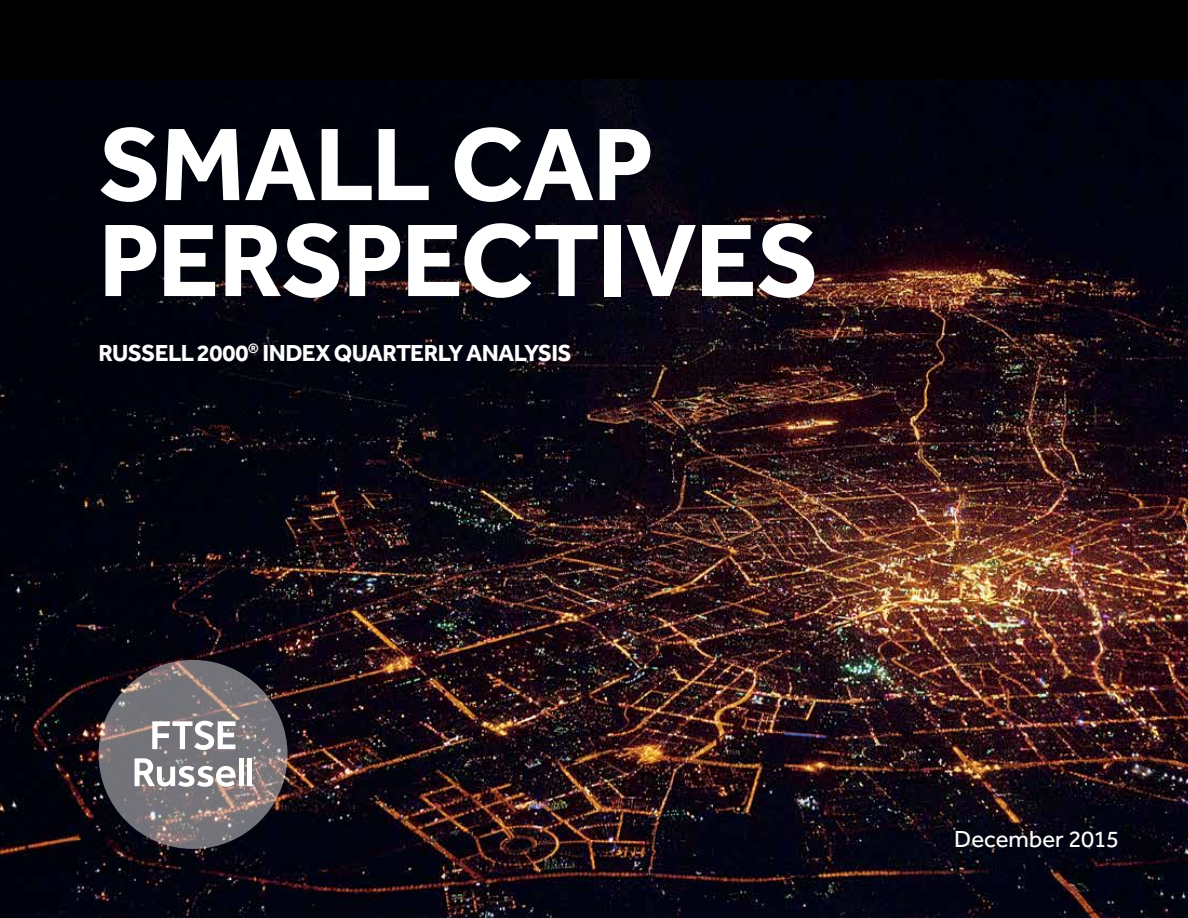
<style>
.page{position:relative;width:1188px;height:918px;background:#000}
.page>*{position:absolute;margin:0;border:0;box-sizing:border-box;transform-origin:0 0}
.t1{font:700 106.5px/96px "Effra";letter-spacing:-.015em;color:#fff}
.t2{font:700 24px "Effra";letter-spacing:-.03em;color:#fff}
.t3{font:24px "Effra";color:#fff}
</style>
<div class="page">
<img style="left:0;top:79px;width:1188px;height:839px">
<svg style="left:99px;top:660px;width:189px;height:189px;background:#7f797c"></svg>
<div style="left:239px;top:758px;width:5px;height:28px;background:#fff"></div>
<div style="left:247px;top:758px;width:5px;height:28px;background:#fff"></div>
<svg style="left:135px;top:758px;width:101px;height:29px;background:#afaeb0"></svg>
<svg style="left:152px;top:721px;width:83px;height:29px;background:#b3b2b5"></svg>
<h1 class="t1" style="left:99px;top:114px;width:722px">SMALL CAP<br>PERSPECTIVES</h1>
<p class="t2" style="left:99px;top:338px;width:475px">RUSSELL 2000<sup>®</sup> INDEX QUARTERLY ANALYSIS</p>
<p class="t3" style="left:954px;top:825px;width:166px">December 2015</p>
</div>
